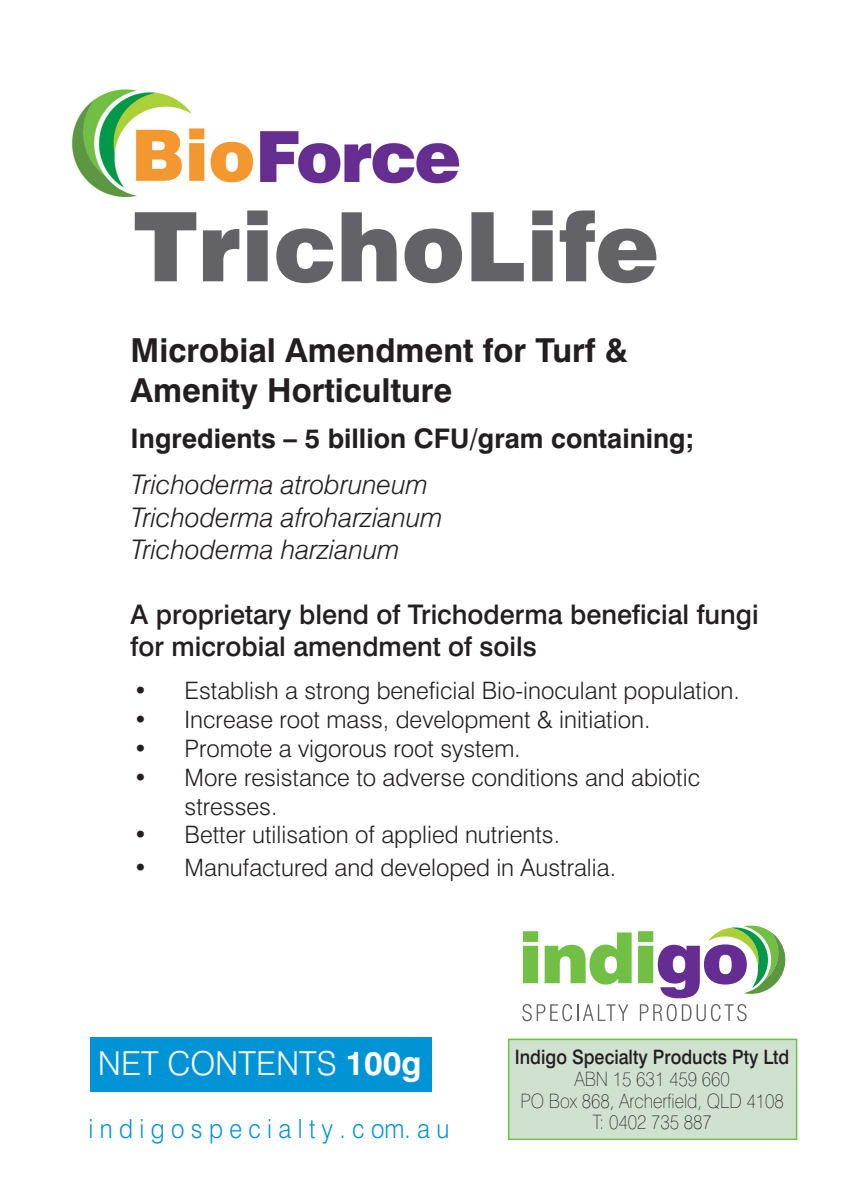
<style>
.page{position:relative;width:843px;height:1183px;background:#fff}
.page>*{position:absolute;margin:0;border:0;box-sizing:border-box;transform-origin:0 0}
.Heading{font:900 96px "Swiss 721";color:#636366}
.Heading-2{font:700 33px/39.6px "Swiss 721";color:#231f20}
.Heading-3{font:300 33px "Swiss 721";color:#fff}
.Heading-4{font:500 27px "Swiss 721";color:#231f20}
.Heading-5{font:italic 300 27px "Swiss 721";color:#231f20}
.Heading-6{font:700 27px "Swiss 721";color:#231f20}
.Heading-7{font:300 26.4px "Swiss 721";color:#0093d5;scale:.91 1}
.t1{font:300 24px/28.8px "Swiss 721";color:#231f20}
.Heading-8{font:100 19.8px "Swiss 721";color:#231f20;scale:.91 1}
.Heading-9{font:500 19.8px "Swiss 721";color:#231f20;scale:.91 1}
.s1{font-weight:700}
</style>
<div class="page">
<svg style="left:523px;top:931px;width:15px;height:51px"></svg>
<svg style="left:544px;top:932px;width:87px;height:52px"></svg>
<svg style="left:522px;top:1004px;width:106px;height:16px"></svg>
<svg style="left:638px;top:925px;width:147px;height:95px"></svg>
<img style="left:72px;top:89px;width:388px;height:108px">
<div style="left:508px;top:1038px;width:289px;height:101px;background:#d0e2cf;border:2px solid #71bf44"></div>
<div style="left:90px;top:1037px;width:342px;height:54px;background:#0093d5"></div>
<p class="Heading" style="left:134px;top:189px;width:527px">TrichoLife</p>
<p class="Heading-2" style="left:131px;top:330px;width:499px">Microbial Amendment for Turf &amp;<br>Amenity Horticulture</p>
<p class="Heading-6" style="left:131px;top:421px;width:565px">Ingredients – 5 billion CFU/gram containing;</p>
<p class="Heading-5" style="left:131px;top:468px;width:299px">Trichoderma atrobruneum</p>
<p class="Heading-5" style="left:131px;top:500px;width:314px">Trichoderma afroharzianum</p>
<p class="Heading-5" style="left:131px;top:533px;width:271px">Trichoderma harzianum</p>
<p class="Heading-4" style="left:131px;top:597px;width:629px">A proprietary blend of Trichoderma beneficial fungi</p>
<p class="Heading-4" style="left:131px;top:629px;width:408px">for microbial amendment of soils</p>
<p class="t1" style="left:134px;top:676px;width:607px">• Establish a strong beneficial Bio-inoculant population.</p>
<p class="t1" style="left:134px;top:704px;width:518px">• Increase root mass, development &amp; initiation.</p>
<p class="t1" style="left:134px;top:733px;width:388px">• Promote a vigorous root system.</p>
<p class="t1" style="left:185px;top:762px;width:517px;text-indent:-51px">• More resistance to adverse conditions and abiotic stresses.</p>
<p class="t1" style="left:134px;top:820px;width:428px">• Better utilisation of applied nutrients.</p>
<p class="t1" style="left:134px;top:852px;width:484px">• Manufactured and developed in Australia.</p>
<p class="Heading-3" style="left:98px;top:1043px;width:325px">NET CONTENTS <span class="s1">100g</span></p>
<p class="Heading-7" style="left:88px;top:1111px;width:398px">i n d i g o s p e c i a l t y . c om. a u</p>
<p class="Heading-9" style="left:515px;top:1045px;width:303px">Indigo Specialty Products Pty Ltd</p>
<p class="Heading-8" style="left:574px;top:1066px;width:172px">ABN 15 631 459 660</p>
<p class="Heading-8" style="left:520px;top:1088px;width:291px">PO Box 868, Archerfield, QLD 4108</p>
<p class="Heading-8" style="left:592px;top:1109px;width:133px">T: 0402 735 887</p>
</div>
